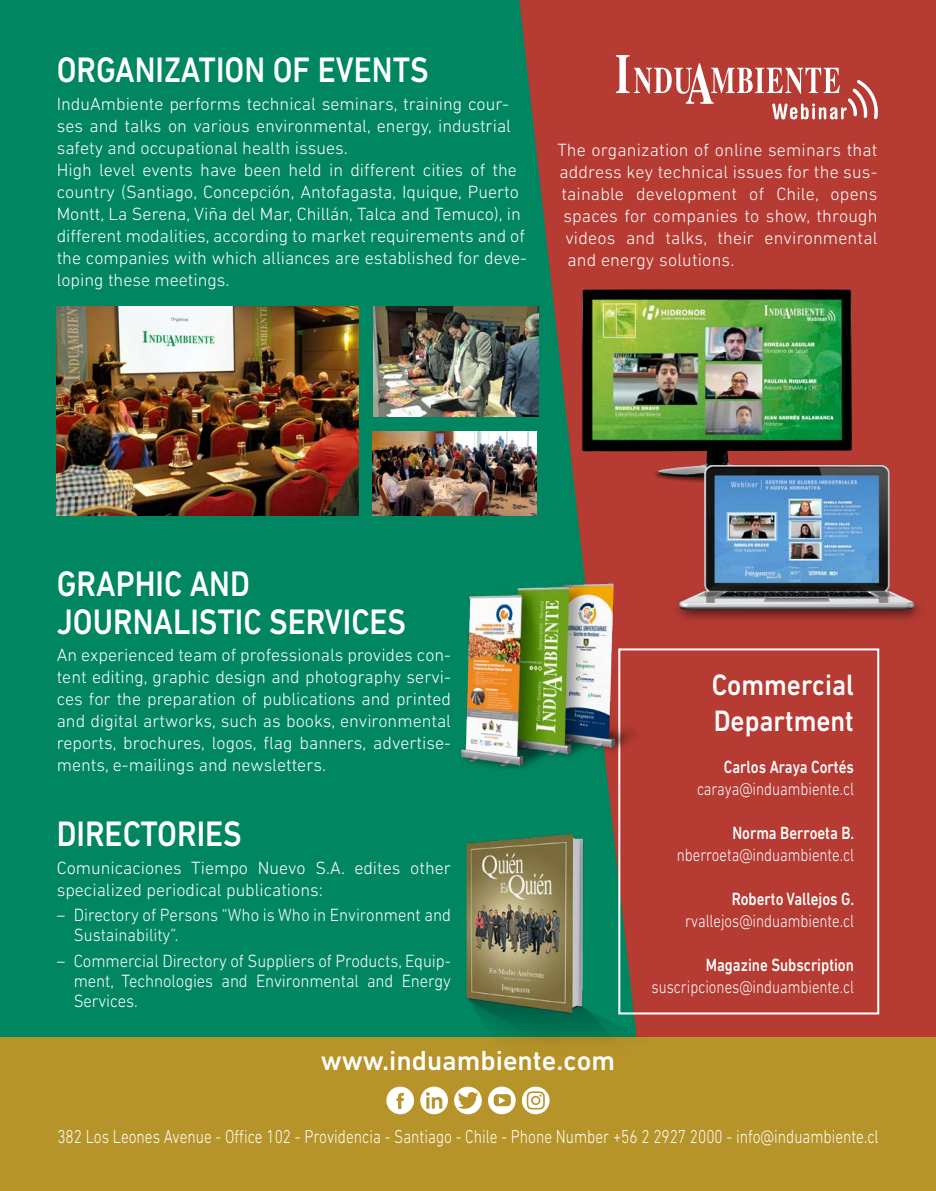
<style>
.page{position:relative;width:936px;height:1191px;background:#fff}
.page>*{position:absolute;margin:0;border:0;box-sizing:border-box;transform-origin:0 0}
.t1{font:500 36px/38px "DIN Next LT Pro";color:#fff;scale:.88 1}
.t2{font:500 30px/36px "DIN Next LT Pro";color:#fff;scale:.9 1}
.t3{font:500 28px "DIN Next LT Pro";color:#fff}
.t4{font:300 19px "DIN Next LT Pro";color:#fff;scale:.81 1}
.t5{font:300 18px/22px "DIN Next LT Pro";color:#fff}
.t6{font:300 18px/20px "DIN Next LT Pro";color:#fff;scale:.93 1}
.t7{font:300 18px "DIN Next LT Pro";color:#fff;scale:.83 1}
.t8{font:500 18px "DIN Next LT Pro";color:#fff;scale:.83 1}
</style>
<div class="page">
<div style="left:0;top:0;width:935px;height:1079px;background:#008660"></div>
<svg style="left:519px;top:0;width:416px;height:1037px;background:#a54137"></svg>
<div style="left:0;top:1037px;width:935px;height:154px;background:#b69429"></div>
<img style="left:57px;top:306px;width:301px;height:210px">
<img style="left:466px;top:829px;width:198px;height:213px">
<img style="left:372px;top:432px;width:165px;height:84px">
<div style="left:618px;top:648px;width:261px;height:366px;border:2px solid #fff"></div>
<svg style="left:616px;top:55px;width:262px;height:190px;background:#b94840"></svg>
<img style="left:373px;top:306px;width:165px;height:110px">
<img style="left:574px;top:285px;width:287px;height:205px">
<img style="left:669px;top:457px;width:266px;height:169px">
<svg style="left:386px;top:1086px;width:28px;height:28px"></svg>
<svg style="left:454px;top:1086px;width:28px;height:28px"></svg>
<svg style="left:420px;top:1086px;width:28px;height:28px"></svg>
<svg style="left:488px;top:1086px;width:27px;height:28px"></svg>
<svg style="left:522px;top:1086px;width:27px;height:28px"></svg>
<img style="left:461px;top:581px;width:178px;height:188px">
<h1 class="t1" style="left:57px;top:51px;width:424px">ORGANIZATION OF EVENTS</h1>
<p class="t5" style="left:57px;top:92px;width:472px">InduAmbiente performs technical seminars, training cour&shy;ses and talks on various environmental, energy, industrial safety and occupational health issues.<br>High level events have been held in different cities of the country (Santiago, Concepción, Antofagasta, Iquique, Puerto Montt, La Serena, Viña del Mar, Chillán, Talca and Temuco), in different modalities, according to market requirements and of the companies with which alliances are established for deve&shy;loping these meetings.</p>
<p class="t5" style="left:557px;top:138px;width:322px">The organization of online seminars that</p>
<p class="t5" style="left:559px;top:160px;width:320px">address key technical issues for the sus-</p>
<p class="t5" style="left:561px;top:182px;width:318px">tainable development of Chile, opens</p>
<p class="t5" style="left:563px;top:204px;width:316px">spaces for companies to show, through</p>
<p class="t5" style="left:565px;top:226px;width:313px">videos and talks, their environmental</p>
<p class="t5" style="left:567px;top:248px;width:168px">and energy solutions.</p>
<h1 class="t1" style="left:57px;top:564px;width:398px">GRAPHIC AND<br>JOURNALISTIC SERVICES</h1>
<p class="t5" style="left:57px;top:644px;width:396px;text-align:justify">An experienced team of professionals provides con&shy;tent editing, graphic design and photography servi&shy;ces for the preparation of publications and printed and digital artworks, such as books, environmental reports, brochures, logos, flag banners, advertise&shy;ments, e-mailings and newsletters.</p>
<h1 class="t1" style="left:57px;top:814px;width:212px">DIRECTORIES</h1>
<p class="t5" style="left:57px;top:856px;width:396px">Comunicaciones Tiempo Nuevo S.A. edites other specialized periodical publications:</p>
<p class="t6" style="left:74px;top:905px;width:407px;text-indent:-17px">– Directory of Persons “Who is Who in Environment and<br>Sustainability”.</p>
<p class="t6" style="left:74px;top:950px;width:407px;text-align:justify;text-indent:-17px">– Commercial Directory of Suppliers of Products, Equip&shy;ment, Technologies and Environmental and Energy Services.</p>
<h2 class="t2" style="left:711px;top:667px;width:159px">Commercial<br>Department</h2>
<p class="t8" style="left:723px;top:756px;width:158px">Carlos Araya Cortés</p>
<p class="t7" style="left:697px;top:778px;width:190px">caraya@induambiente.cl</p>
<p class="t8" style="left:732px;top:822px;width:148px">Norma Berroeta B.</p>
<p class="t7" style="left:676px;top:844px;width:215px">nberroeta@induambiente.cl</p>
<p class="t8" style="left:731px;top:888px;width:149px">Roberto Vallejos G.</p>
<p class="t7" style="left:685px;top:910px;width:205px">rvallejos@induambiente.cl</p>
<p class="t8" style="left:705px;top:954px;width:180px">Magazine Subscription</p>
<p class="t7" style="left:651px;top:976px;width:245px">suscripciones@induambiente.cl</p>
<h3 class="t3" style="left:321px;top:1044px;width:296px">www.induambiente.com</h3>
<p class="t4" style="left:57px;top:1126px;width:1015px">382 Los Leones Avenue - Office 102 - Providencia - Santiago - Chile - Phone Number +56 2 2927 2000 - info@induambiente.cl</p>
</div>
